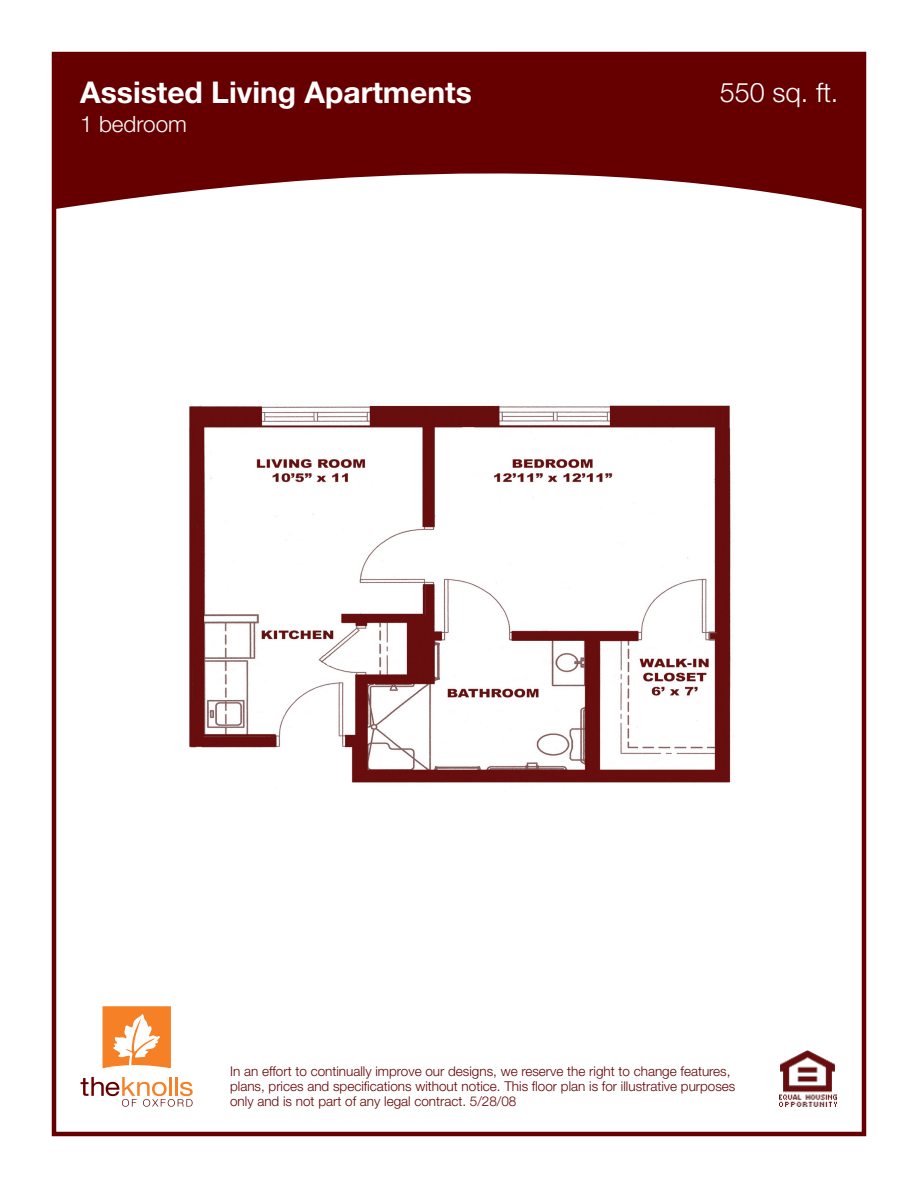
<style>
.page{position:relative;width:918px;height:1188px;background:#fff}
.page>*{position:absolute;margin:0;border:0;box-sizing:border-box;transform-origin:0 0}
.t1{font:700 30px "Helvetica Neue";color:#fff}
.t2{font:300 27px "Helvetica Neue";color:#fff}
.t3{font:300 22.5px "Helvetica Neue";color:#fff}
.t4{font:300 13.5px/15px "Helvetica Neue";color:#600}
</style>
<div class="page">
<svg style="left:57px;top:57px;width:804px;height:152px;fill:#600"></svg>
<div style="left:52px;top:52px;width:814px;height:1084px;border:4px solid #600"></div>
<img style="left:779px;top:1050px;width:58px;height:57px">
<svg style="left:103px;top:1006px;width:68px;height:62px"></svg>
<svg style="left:81px;top:1077px;width:112px;height:30px"></svg>
<img style="left:189px;top:400px;width:542px;height:383px">
<h1 class="t1" style="left:80px;top:82px;width:393px">Assisted Living Apartments</h1>
<h3 class="t3" style="left:80px;top:116px;width:108px">1 bedroom</h3>
<h2 class="t2" style="left:720px;top:83px;width:120px">550 sq. ft.</h2>
<p class="t4" style="left:230px;top:1065px;width:507px">In an effort to continually improve our designs, we reserve the right to change features, plans, prices and specifications without notice. This floor plan is for illustrative purposes only and is not part of any legal contract. 5/28/08</p>
</div>
